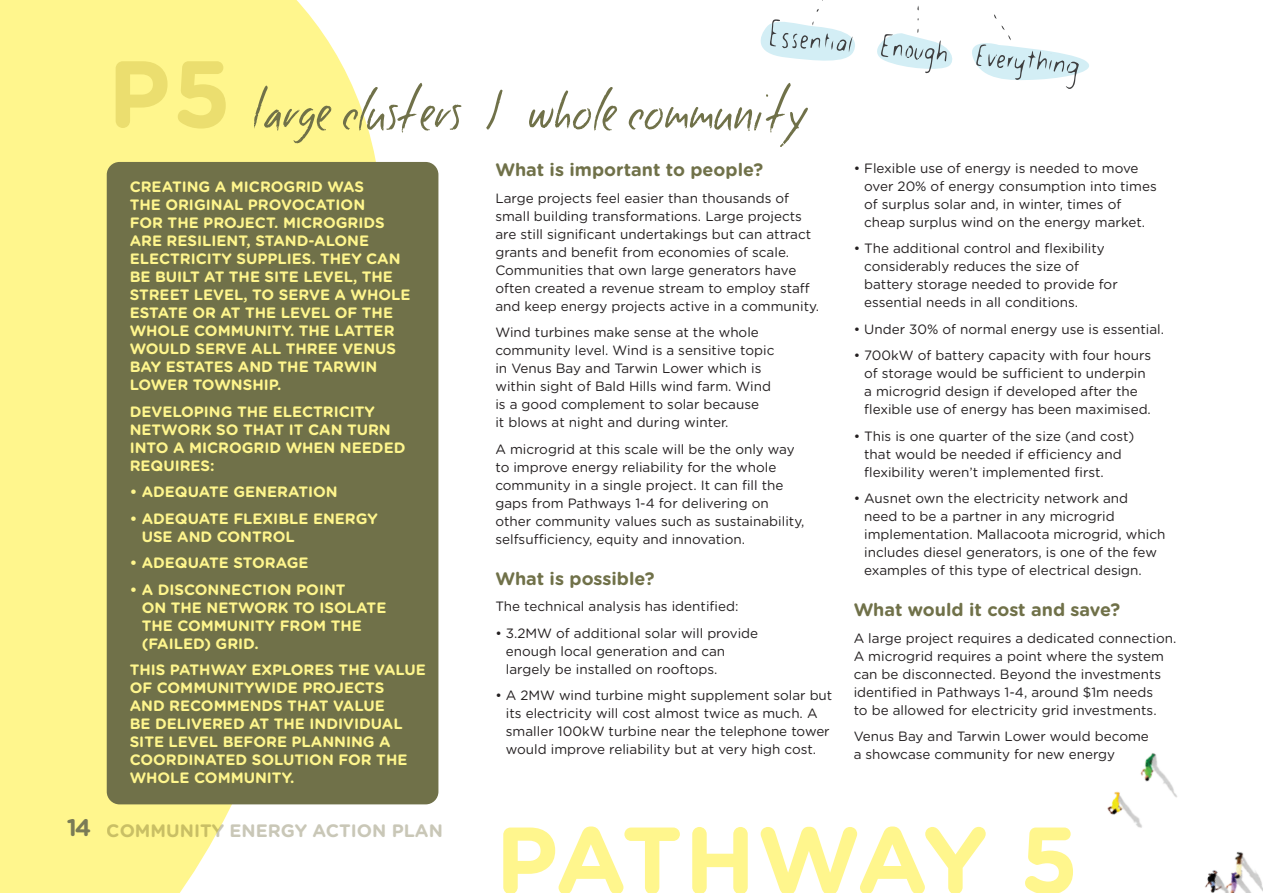
<style>
.page{position:relative;width:1263px;height:893px;background:#fff}
.page>*{position:absolute;margin:0;border:0;box-sizing:border-box;transform-origin:0 0}
.t1{font:700 94.5px "Gotham Rounded";letter-spacing:-.035em;color:#fff68d}
.VBC14_Intro_para{font:57px "Good Foot";letter-spacing:-.025em;color:#707149}
.VBC14_Subheader_A{font:700 18px "Gotham Rounded";color:#707149}
.t2{font:700 18px "Gotham Rounded";color:#c9c7b7}
.VBC14_Pathway_pullouts{font:700 15px/18px "Gotham Rounded";color:#fff68d}
.VBC14_Body_copy_A{font:13.5px/18px "Gotham Rounded";color:#231f20}
.s1{font-family:"Gotham Rounded";font-weight:700;font-size:94.5px;color:#ebde6f}
.s2{font-size:24px;color:#7a7b56}
</style>
<div class="page">
<svg style="left:0;top:0;width:383px;height:893px;background:#fef69b"></svg>
<div style="left:107px;top:162px;width:331px;height:642px;background:#707149;border-radius:13px"></div>
<svg style="left:760px;top:9px;width:95px;height:52px"></svg>
<svg style="left:972px;top:25px;width:117px;height:64px"></svg>
<svg style="left:877px;top:29px;width:76px;height:44px"></svg>
<img style="left:1107px;top:753px;width:156px;height:140px">
<p class="VBC14_Intro_para" style="left:108px;top:76px;width:701px"><span class="s1">P5</span> Large clusters / whole community</p>
<p class="VBC14_Pathway_pullouts" style="left:130px;top:177px;width:282px">CREATING A MICROGRID WAS<br>THE ORIGINAL PROVOCATION<br>FOR THE PROJECT. MICROGRIDS<br>ARE RESILIENT, STAND-ALONE<br>ELECTRICITY SUPPLIES. THEY CAN<br>BE BUILT AT THE SITE LEVEL, THE<br>STREET LEVEL, TO SERVE A WHOLE<br>ESTATE OR AT THE LEVEL OF THE<br>WHOLE COMMUNITY. THE LATTER<br>WOULD SERVE ALL THREE VENUS<br>BAY ESTATES AND THE TARWIN<br>LOWER TOWNSHIP.</p>
<p class="VBC14_Pathway_pullouts" style="left:130px;top:402px;width:277px">DEVELOPING THE ELECTRICITY<br>NETWORK SO THAT IT CAN TURN<br>INTO A MICROGRID WHEN NEEDED<br>REQUIRES:</p>
<p class="VBC14_Pathway_pullouts" style="left:130px;top:482px;width:210px">• ADEQUATE GENERATION</p>
<p class="VBC14_Pathway_pullouts" style="left:142px;top:509px;width:237px;text-indent:-12px">• ADEQUATE FLEXIBLE ENERGY<br>USE AND CONTROL</p>
<p class="VBC14_Pathway_pullouts" style="left:130px;top:553px;width:180px">• ADEQUATE STORAGE</p>
<p class="VBC14_Pathway_pullouts" style="left:142px;top:580px;width:246px;text-indent:-12px">• A DISCONNECTION POINT<br>ON THE NETWORK TO ISOLATE<br>THE COMMUNITY FROM THE (FAILED) GRID.</p>
<p class="VBC14_Pathway_pullouts" style="left:130px;top:660px;width:298px">THIS PATHWAY EXPLORES THE VALUE<br>OF COMMUNITYWIDE PROJECTS<br>AND RECOMMENDS THAT VALUE<br>BE DELIVERED AT THE INDIVIDUAL<br>SITE LEVEL BEFORE PLANNING A<br>COORDINATED SOLUTION FOR THE<br>WHOLE COMMUNITY.</p>
<p class="VBC14_Subheader_A" style="left:495px;top:157px;width:269px">What is important to people?</p>
<p class="VBC14_Body_copy_A" style="left:495px;top:188px;width:325px">Large projects feel easier than thousands of small building transformations. Large projects are still significant undertakings but can attract grants and benefit from economies of scale.<br>Communities that own large generators have often created a revenue stream to employ staff and keep energy projects active in a community.</p>
<p class="VBC14_Body_copy_A" style="left:495px;top:323px;width:280px">Wind turbines make sense at the whole community level. Wind is a sensitive topic in Venus Bay and Tarwin Lower which is within sight of Bald Hills wind farm. Wind is a good complement to solar because<br>it blows at night and during winter.</p>
<p class="VBC14_Body_copy_A" style="left:495px;top:439px;width:310px">A microgrid at this scale will be the only way to improve energy reliability for the whole community in a single project. It can fill the gaps from Pathways 1-4 for delivering on other community values such as sustainability, selfsufficiency, equity and innovation.</p>
<p class="VBC14_Subheader_A" style="left:495px;top:565px;width:161px">What is possible?</p>
<p class="VBC14_Body_copy_A" style="left:495px;top:597px;width:245px">The technical analysis has identified:</p>
<p class="VBC14_Body_copy_A" style="left:506px;top:623px;width:254px;text-indent:-11px">• 3.2MW of additional solar will provide enough local generation and can largely be installed on rooftops.</p>
<p class="VBC14_Body_copy_A" style="left:495px;top:686px;width:338px;text-align:center">• A 2MW wind turbine might supplement solar but its electricity will cost almost twice as much. A smaller 100kW turbine near the telephone tower would improve reliability but at very high cost.</p>
<p class="VBC14_Body_copy_A" style="left:864px;top:158px;width:294px;text-indent:-11px">• Flexible use of energy is needed to move over 20% of energy consumption into times of surplus solar and, in winter, times of cheap surplus wind on the energy market.</p>
<p class="VBC14_Body_copy_A" style="left:864px;top:239px;width:255px;text-indent:-11px">• The additional control and flexibility considerably reduces the size of battery storage needed to provide for essential needs in all conditions.</p>
<p class="VBC14_Body_copy_A" style="left:854px;top:319px;width:312px">• Under 30% of normal energy use is essential.</p>
<p class="VBC14_Body_copy_A" style="left:864px;top:346px;width:289px;text-indent:-11px">• 700kW of battery capacity with four hours of storage would be sufficient to underpin a microgrid design if developed after the flexible use of energy has been maximised.</p>
<p class="VBC14_Body_copy_A" style="left:864px;top:426px;width:272px;text-indent:-11px">• This is one quarter of the size (and cost) that would be needed if efficiency and flexibility weren’t implemented first.</p>
<p class="VBC14_Body_copy_A" style="left:864px;top:489px;width:303px;text-indent:-11px">• Ausnet own the electricity network and<br>need to be a partner in any microgrid implementation. Mallacoota microgrid, which includes diesel generators, is one of the few examples of this type of electrical design.</p>
<p class="VBC14_Subheader_A" style="left:854px;top:596px;width:268px">What would it cost and save?</p>
<p class="VBC14_Body_copy_A" style="left:854px;top:628px;width:324px">A large project requires a dedicated connection.<br>A microgrid requires a point where the system can be disconnected. Beyond the investments identified in Pathways 1-4, around $1m needs<br>to be allowed for electricity grid investments.</p>
<p class="VBC14_Body_copy_A" style="left:854px;top:727px;width:297px">Venus Bay and Tarwin Lower would become a showcase community for new energy</p>
<h3 class="t2" style="left:67px;top:818px;width:378px"><span class="s2">14</span> COMMUNITY ENERGY ACTION PLAN</h3>
<p class="t1" style="left:495px;top:791px;width:585px">PATHWAY 5</p>
</div>
